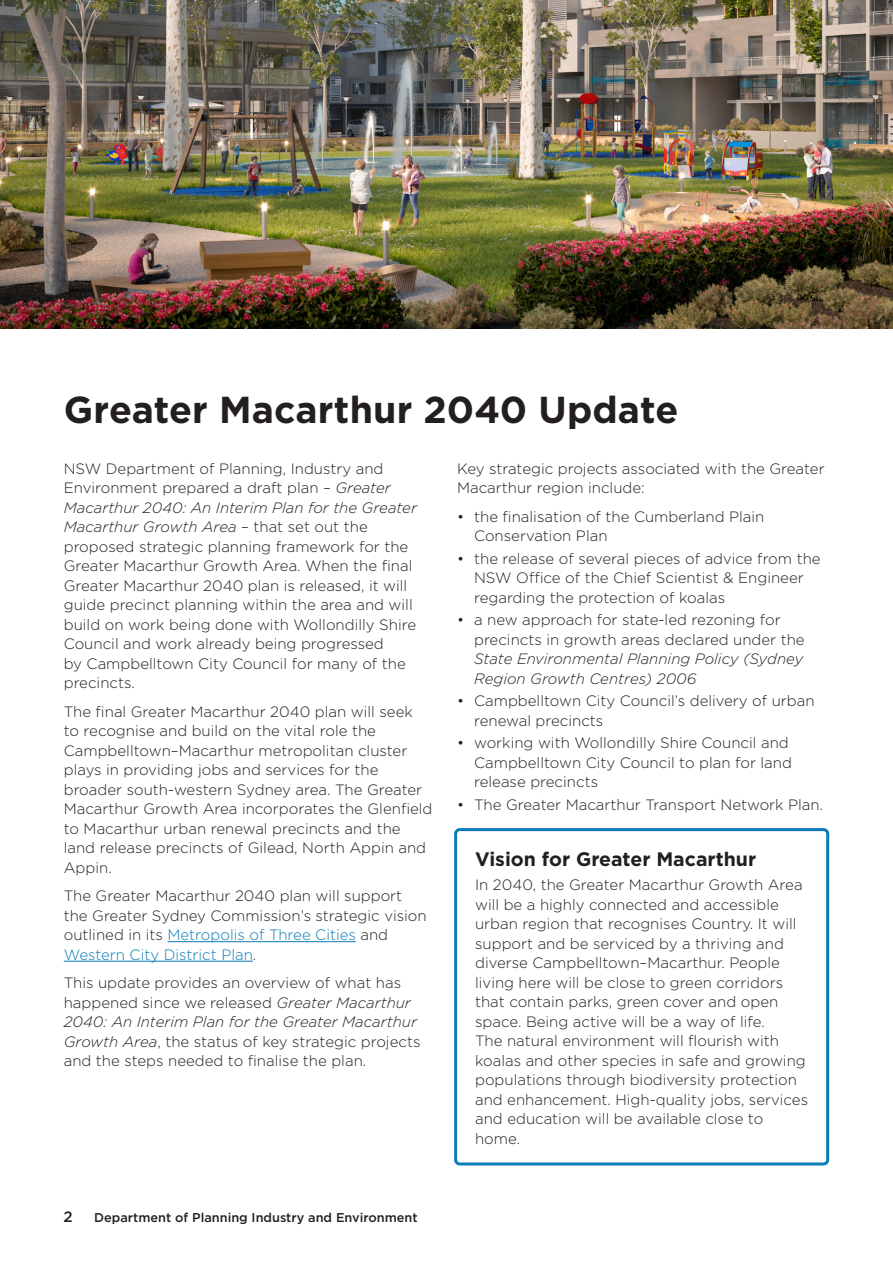
<style>
.page{position:relative;width:893px;height:1263px;background:#fff}
.page>*{position:absolute;margin:0;border:0;box-sizing:border-box;transform-origin:0 0}
.Heading_1{font:700 37.5px "Gotham";color:#231f20}
.Heading_2{font:700 19.5px "Gotham";color:#231f20}
.Body{font:300 15px/19.5px "Gotham";color:#231f20}
.Bullets_Tier_1{font:300 15px/19.5px "Gotham";color:#231f20}
.t1{font:500 15px "Gotham";color:#231f20}
.t2{font:500 12.75px "Gotham";color:#231f20}
.s1{font-style:italic}
.s2{color:#0a7cb9}
</style>
<div class="page">
<hr style="left:892px;top:886px;width:1px;height:377px;background:#002664">
<img style="left:0;top:0;width:893px;height:329px">
<hr style="left:168px;top:941px;width:188px;height:1px;background:#0a7cb9">
<hr style="left:64px;top:961px;width:189px;height:1px;background:#0a7cb9">
<div style="left:454px;top:828px;width:375px;height:337px;border:3px solid #0a7cb9;border-radius:4px"></div>
<h1 class="Heading_1" style="left:64px;top:384px;width:616px">Greater Macarthur 2040 Update</h1>
<p class="Body" style="left:64px;top:458px;width:355px">NSW Department of Planning, Industry and Environment prepared a draft plan – <span class="s1">Greater Macarthur 2040: An Interim Plan for the Greater Macarthur Growth Area</span> – that set out the proposed strategic planning framework for the Greater Macarthur Growth Area. When the final Greater Macarthur 2040 plan is released, it will guide precinct planning within the area and will build on work being done with Wollondilly Shire Council and work already being progressed<br>by Campbelltown City Council for many of the precincts.</p>
<p class="Body" style="left:64px;top:701px;width:370px">The final Greater Macarthur 2040 plan will seek<br>to recognise and build on the vital role the Campbelltown–Macarthur metropolitan cluster plays in providing jobs and services for the broader south-western Sydney area. The Greater Macarthur Growth Area incorporates the Glenfield to Macarthur urban renewal precincts and the land release precincts of Gilead, North Appin and Appin.</p>
<p class="Body" style="left:64px;top:886px;width:364px">The Greater Macarthur 2040 plan will support the Greater Sydney Commission’s strategic vision outlined in its <span class="s2">Metropolis of Three Cities</span> and <span class="s2">Western City District Plan</span>.</p>
<p class="Body" style="left:64px;top:973px;width:358px">This update provides an overview of what has happened since we released <span class="s1">Greater Macarthur 2040: An Interim Plan for the Greater Macarthur Growth Area</span>, the status of key strategic projects and the steps needed to finalise the plan.</p>
<p class="Body" style="left:457px;top:458px;width:369px">Key strategic projects associated with the Greater<br>Macarthur region include:</p>
<p class="Bullets_Tier_1" style="left:474px;top:506px;width:292px;text-indent:-17px">• the finalisation of the Cumberland Plain<br>Conservation Plan</p>
<p class="Bullets_Tier_1" style="left:474px;top:548px;width:348px;text-indent:-17px">• the release of several pieces of advice from the<br>NSW Office of the Chief Scientist &amp; Engineer regarding the protection of koalas</p>
<p class="Bullets_Tier_1" style="left:474px;top:610px;width:332px;text-indent:-17px">• a new approach for state-led rezoning for precincts in growth areas declared under the <span class="s1">State Environmental Planning Policy (Sydney Region Growth Centres) 2006</span></p>
<p class="Bullets_Tier_1" style="left:474px;top:691px;width:342px;text-indent:-17px">• Campbelltown City Council’s delivery of urban renewal precincts</p>
<p class="Bullets_Tier_1" style="left:474px;top:733px;width:319px;text-indent:-17px">• working with Wollondilly Shire Council and<br>Campbelltown City Council to plan for land release precincts</p>
<p class="Bullets_Tier_1" style="left:457px;top:794px;width:368px">• The Greater Macarthur Transport Network Plan.</p>
<h2 class="Heading_2" style="left:475px;top:846px;width:283px">Vision for Greater Macarthur</h2>
<p class="Body" style="left:475px;top:875px;width:335px">In 2040, the Greater Macarthur Growth Area will be a highly connected and accessible urban region that recognises Country. It will support and be serviced by a thriving and diverse Campbelltown–Macarthur. People living here will be close to green corridors that contain parks, green cover and open space. Being active will be a way of life.<br>The natural environment will flourish with koalas and other species in safe and growing populations through biodiversity protection and enhancement. High-quality jobs, services and education will be available close to home.</p>
<p class="t1" style="left:63px;top:1207px;width:11px">2</p>
<p class="t2" style="left:94px;top:1209px;width:325px">Department of Planning Industry and Environment</p>
</div>
